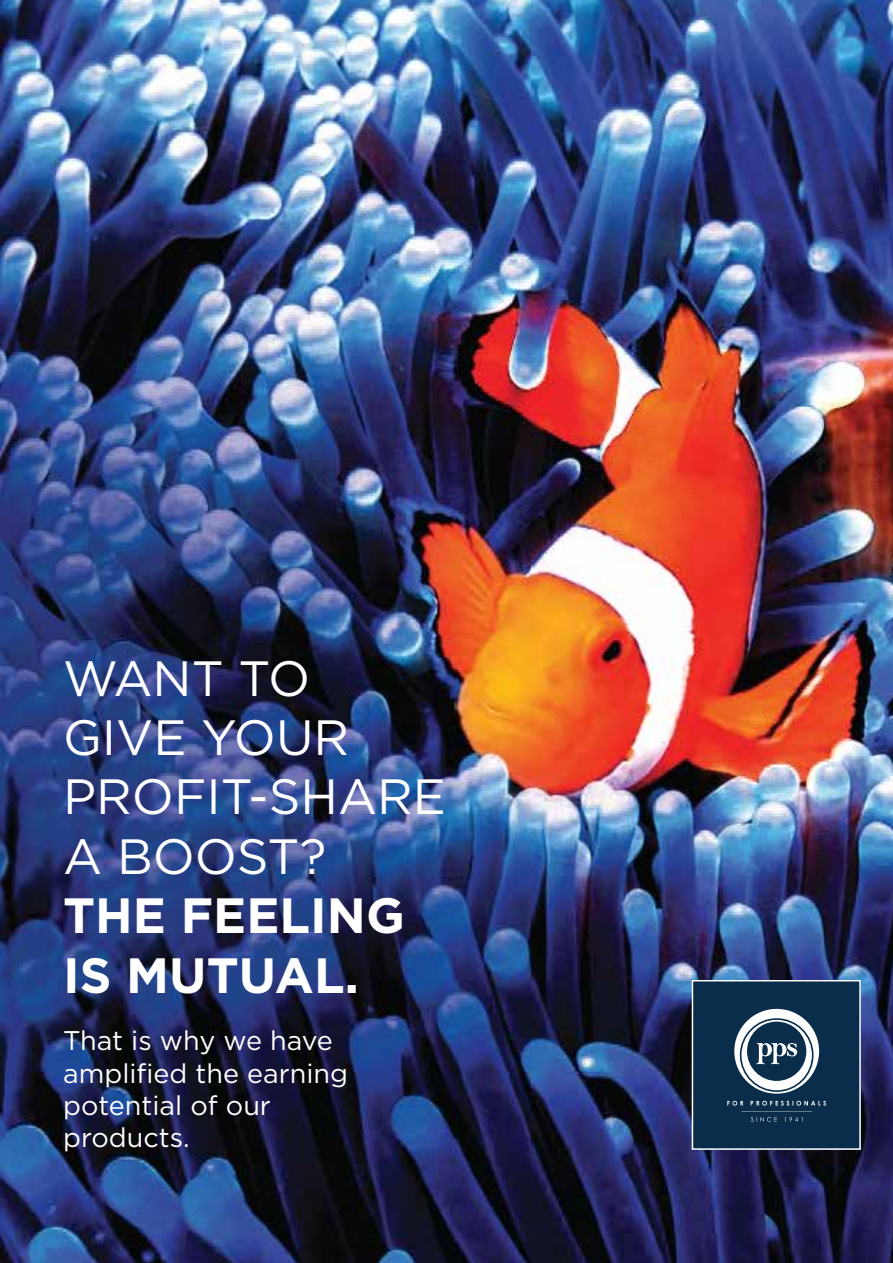
<style>
.page{position:relative;width:893px;height:1263px;background:#fff}
.page>*{position:absolute;margin:0;border:0;box-sizing:border-box;transform-origin:0 0}
.t1{font:49.5px/59.4px "Gotham";color:#fff}
.t2{font:700 49.5px/59.4px "Gotham";color:#fff}
.t3{font:27px/32.4px "Gotham";color:#fff}
</style>
<div class="page">
<img style="left:0;top:0;width:893px;height:1263px">
<div style="left:692px;top:980px;width:169px;height:170px;background:#092d4b"></div>
<div style="left:692px;top:980px;width:169px;height:170px;border:2px solid #fff"></div>
<svg style="left:727px;top:1101px;width:99px;height:21px"></svg>
<svg style="left:734px;top:1009px;width:85px;height:85px"></svg>
<h1 class="t1" style="left:63px;top:647px;width:384px">WANT TO<br>GIVE YOUR<br>PROFIT-SHARE<br>A BOOST?</h1>
<h1 class="t2" style="left:63px;top:886px;width:343px">THE FEELING<br>IS MUTUAL.</h1>
<p class="t3" style="left:63px;top:1024px;width:286px">That is why we have amplified the earning potential of our products.</p>
</div>
